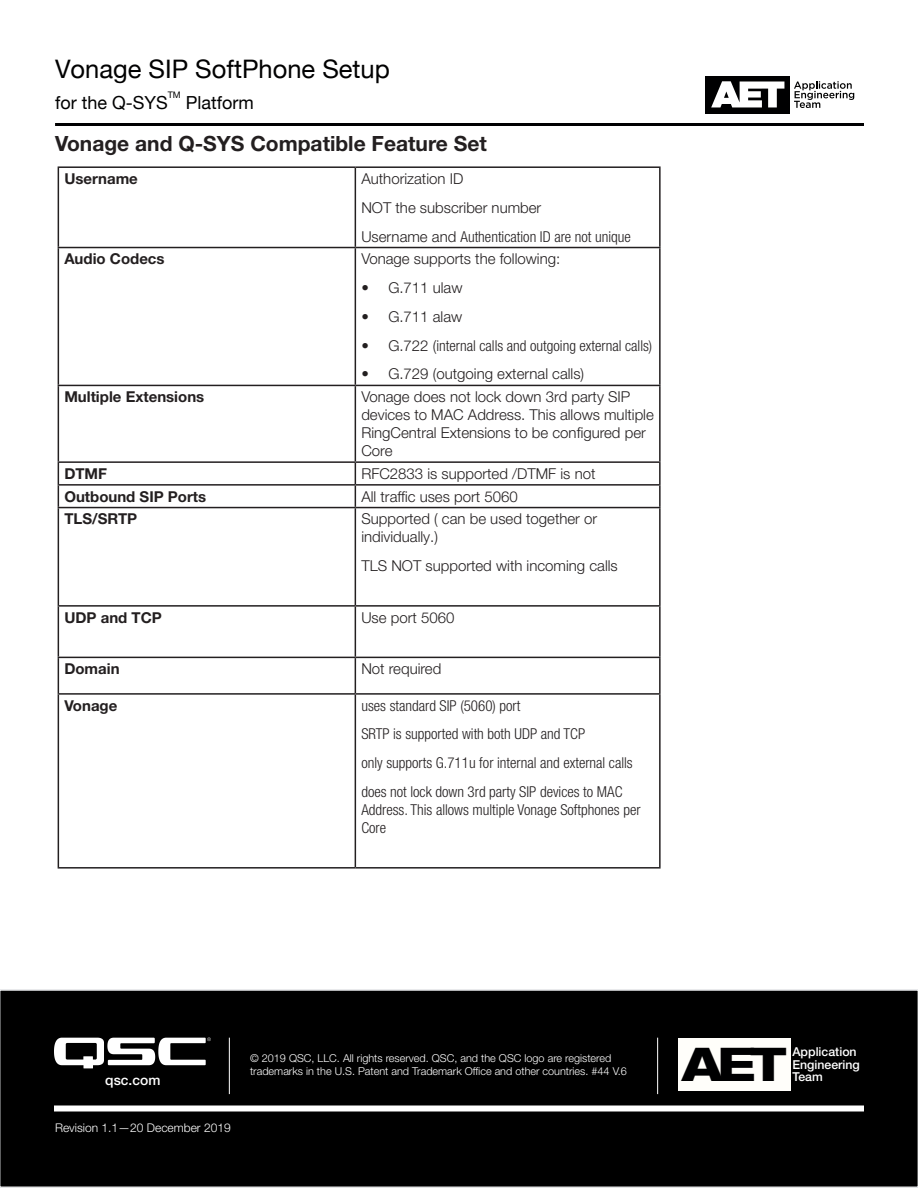
<style>
.page{position:relative;width:918px;height:1188px;background:#fff}
.page>*{position:absolute;margin:0;border:0;box-sizing:border-box;transform-origin:0 0}
.t1{font:800 expanded 46.5px "Helvetica Neue LT Pro";color:#000001}
.t2{font:25.5px "Helvetica Neue";color:#000001}
.body_text{font:700 21px "Helvetica Neue LT Pro";color:#231f20}
.t3{font:18px "Helvetica Neue";color:#000001}
.body_text-2{font:300 15px/18px "Helvetica Neue LT Pro";color:#231f20}
.body_text-3{font:300 condensed 15px/18px "Helvetica Neue LT Pro";color:#231f20}
.body_text-4{font:700 15px "Helvetica Neue LT Pro";color:#231f20}
.t4{font:500 13.8px "Helvetica Neue LT Pro";color:#fff}
.t5{font:500 12.3px/12.3px "Helvetica Neue LT Pro";color:#fff}
.t6{font:300 12px "Helvetica Neue LT Pro";color:#fff}
.t7{font:300 10.8px/13.5px "Helvetica Neue LT Pro";color:#fff}
.t8{font:9px "Helvetica Neue";color:#000001}
.s1{font-stretch:normal}
</style>
<div class="page">
<div style="left:0;top:989px;width:918px;height:199px;background:#000"></div>
<div style="left:54px;top:1106px;width:810px;height:6px;background:#fff"></div>
<hr style="left:229px;top:1038px;width:1px;height:56px;background:#fff">
<hr style="left:657px;top:1038px;width:1px;height:56px;background:#fff">
<svg style="left:54px;top:1037px;width:157px;height:31px"></svg>
<hr style="left:55px;top:123px;width:809px;height:3px;background:#000001">
<div style="left:705px;top:76px;width:85px;height:37px;background:#000001"></div>
<svg style="left:711px;top:81px;width:73px;height:26px"></svg>
<svg style="left:794px;top:81px;width:60px;height:27px"></svg>
<div style="left:678px;top:1038px;width:112px;height:52px;background:#fffefa"></div>
<hr style="left:58px;top:166px;width:297px;height:2px;background:#231f20">
<hr style="left:58px;top:168px;width:1px;height:79px;background:#231f20">
<hr style="left:355px;top:166px;width:306px;height:2px;background:#231f20">
<hr style="left:355px;top:168px;width:1px;height:79px;background:#231f20">
<hr style="left:659px;top:168px;width:2px;height:79px;background:#231f20">
<hr style="left:58px;top:247px;width:297px;height:1px;background:#231f20">
<hr style="left:58px;top:248px;width:1px;height:137px;background:#231f20">
<hr style="left:355px;top:247px;width:306px;height:1px;background:#231f20">
<hr style="left:355px;top:248px;width:1px;height:137px;background:#231f20">
<hr style="left:659px;top:248px;width:2px;height:137px;background:#231f20">
<hr style="left:58px;top:385px;width:297px;height:1px;background:#231f20">
<hr style="left:58px;top:386px;width:1px;height:75px;background:#231f20">
<hr style="left:355px;top:385px;width:306px;height:1px;background:#231f20">
<hr style="left:355px;top:386px;width:1px;height:75px;background:#231f20">
<hr style="left:659px;top:386px;width:2px;height:75px;background:#231f20">
<hr style="left:58px;top:461px;width:297px;height:2px;background:#231f20">
<hr style="left:355px;top:461px;width:306px;height:2px;background:#231f20">
<hr style="left:659px;top:463px;width:2px;height:21px;background:#231f20">
<hr style="left:58px;top:484px;width:297px;height:2px;background:#231f20">
<svg style="left:58px;top:463px;width:1px;height:44px"></svg>
<hr style="left:355px;top:484px;width:306px;height:2px;background:#231f20">
<svg style="left:355px;top:463px;width:1px;height:44px"></svg>
<hr style="left:659px;top:486px;width:2px;height:21px;background:#231f20">
<hr style="left:58px;top:507px;width:297px;height:1px;background:#231f20">
<hr style="left:58px;top:508px;width:1px;height:97px;background:#231f20">
<hr style="left:355px;top:507px;width:306px;height:1px;background:#231f20">
<hr style="left:355px;top:508px;width:1px;height:97px;background:#231f20">
<hr style="left:659px;top:508px;width:2px;height:97px;background:#231f20">
<hr style="left:58px;top:605px;width:297px;height:2px;background:#231f20">
<hr style="left:58px;top:607px;width:1px;height:50px;background:#231f20">
<hr style="left:355px;top:605px;width:306px;height:2px;background:#231f20">
<hr style="left:355px;top:607px;width:1px;height:50px;background:#231f20">
<hr style="left:659px;top:607px;width:2px;height:50px;background:#231f20">
<hr style="left:58px;top:657px;width:297px;height:1px;background:#231f20">
<hr style="left:58px;top:658px;width:1px;height:35px;background:#231f20">
<hr style="left:355px;top:657px;width:306px;height:1px;background:#231f20">
<hr style="left:355px;top:658px;width:1px;height:35px;background:#231f20">
<hr style="left:659px;top:658px;width:2px;height:35px;background:#231f20">
<hr style="left:58px;top:693px;width:297px;height:2px;background:#231f20">
<hr style="left:58px;top:695px;width:1px;height:172px;background:#231f20">
<hr style="left:355px;top:693px;width:306px;height:2px;background:#231f20">
<hr style="left:355px;top:695px;width:1px;height:172px;background:#231f20">
<hr style="left:659px;top:695px;width:2px;height:172px;background:#231f20">
<hr style="left:58px;top:867px;width:297px;height:2px;background:#231f20">
<hr style="left:355px;top:867px;width:306px;height:2px;background:#231f20">
<h2 class="t2" style="left:55px;top:54px;width:336px">Vonage SIP SoftPhone Setup</h2>
<p class="t3" style="left:55px;top:91px;width:114px">for the Q-SYS</p>
<p class="t8" style="left:168px;top:89px;width:15px">TM</p>
<p class="t3" style="left:186px;top:91px;width:70px">Platform</p>
<p class="body_text" style="left:55px;top:130px;width:433px">Vonage and Q-SYS Compatible Feature Set</p>
<p class="body_text-4" style="left:64px;top:169px;width:75px">Username</p>
<p class="body_text-2" style="left:361px;top:169px;width:103px">Authorization ID</p>
<p class="body_text-2" style="left:361px;top:198px;width:182px">NOT the subscriber number</p>
<p class="body_text-3" style="left:361px;top:227px;width:271px"><span class="s1">Username and</span> Authentication ID are not unique</p>
<p class="body_text-4" style="left:64px;top:249px;width:102px">Audio Codecs</p>
<p class="body_text-2" style="left:361px;top:250px;width:200px">Vonage supports the following:</p>
<p class="body_text-2" style="left:361px;top:278px;width:103px">• G.711 ulaw</p>
<p class="body_text-2" style="left:361px;top:307px;width:102px">• G.711 alaw</p>
<p class="body_text-3" style="left:361px;top:336px;width:292px"><span class="s1">• G.722 (</span>internal calls and outgoing external calls)</p>
<p class="body_text-2" style="left:361px;top:365px;width:224px">• G.729 (outgoing external calls)</p>
<p class="body_text-4" style="left:64px;top:387px;width:141px">Multiple Extensions</p>
<p class="body_text-2" style="left:361px;top:387px;width:294px">Vonage does not lock down 3rd party SIP devices to MAC Address. This allows multiple RingCentral Extensions to be configured per Core</p>
<p class="body_text-4" style="left:64px;top:464px;width:44px">DTMF</p>
<p class="body_text-2" style="left:361px;top:464px;width:236px">RFC2833 is supported /DTMF is not</p>
<p class="body_text-4" style="left:64px;top:487px;width:143px">Outbound SIP Ports</p>
<p class="body_text-2" style="left:361px;top:487px;width:158px">All traffic uses port 5060</p>
<p class="body_text-4" style="left:64px;top:509px;width:74px">TLS/SRTP</p>
<p class="body_text-2" style="left:361px;top:510px;width:237px">Supported ( can be used together or individually.)</p>
<p class="body_text-2" style="left:361px;top:556px;width:258px">TLS NOT supported with incoming calls</p>
<p class="body_text-4" style="left:64px;top:608px;width:99px">UDP and TCP</p>
<p class="body_text-2" style="left:361px;top:608px;width:95px">Use port 5060</p>
<p class="body_text-4" style="left:64px;top:659px;width:57px">Domain</p>
<p class="body_text-2" style="left:361px;top:659px;width:82px">Not required</p>
<p class="body_text-4" style="left:64px;top:696px;width:55px">Vonage</p>
<p class="body_text-3" style="left:361px;top:696px;width:160px">uses standard SIP (5060) port</p>
<p class="body_text-3" style="left:361px;top:725px;width:225px">SRTP is supported with both UDP and TCP</p>
<p class="body_text-3" style="left:361px;top:754px;width:273px">only supports G.711u for internal and external calls</p>
<p class="body_text-3" style="left:361px;top:783px;width:281px">does not lock down 3rd party SIP devices to MAC<br>Address. This allows multiple Vonage Softphones per<br>Core</p>
<p class="t4" style="left:105px;top:1071px;width:57px">qsc.com</p>
<p class="t6" style="left:55px;top:1120px;width:177px">Revision 1.1—20 December 2019</p>
<p class="t7" style="left:250px;top:1051px;width:378px">© 2019 QSC, LLC. All rights reserved. QSC, and the QSC logo are registered trademarks in the U.S. Patent and Trademark Office and other countries. #44 V.6</p>
<h1 class="t1" style="left:682px;top:1034px;width:105px">AET</h1>
<p class="t5" style="left:792px;top:1046px;width:69px">Application<br>Engineering<br>Team</p>
</div>
